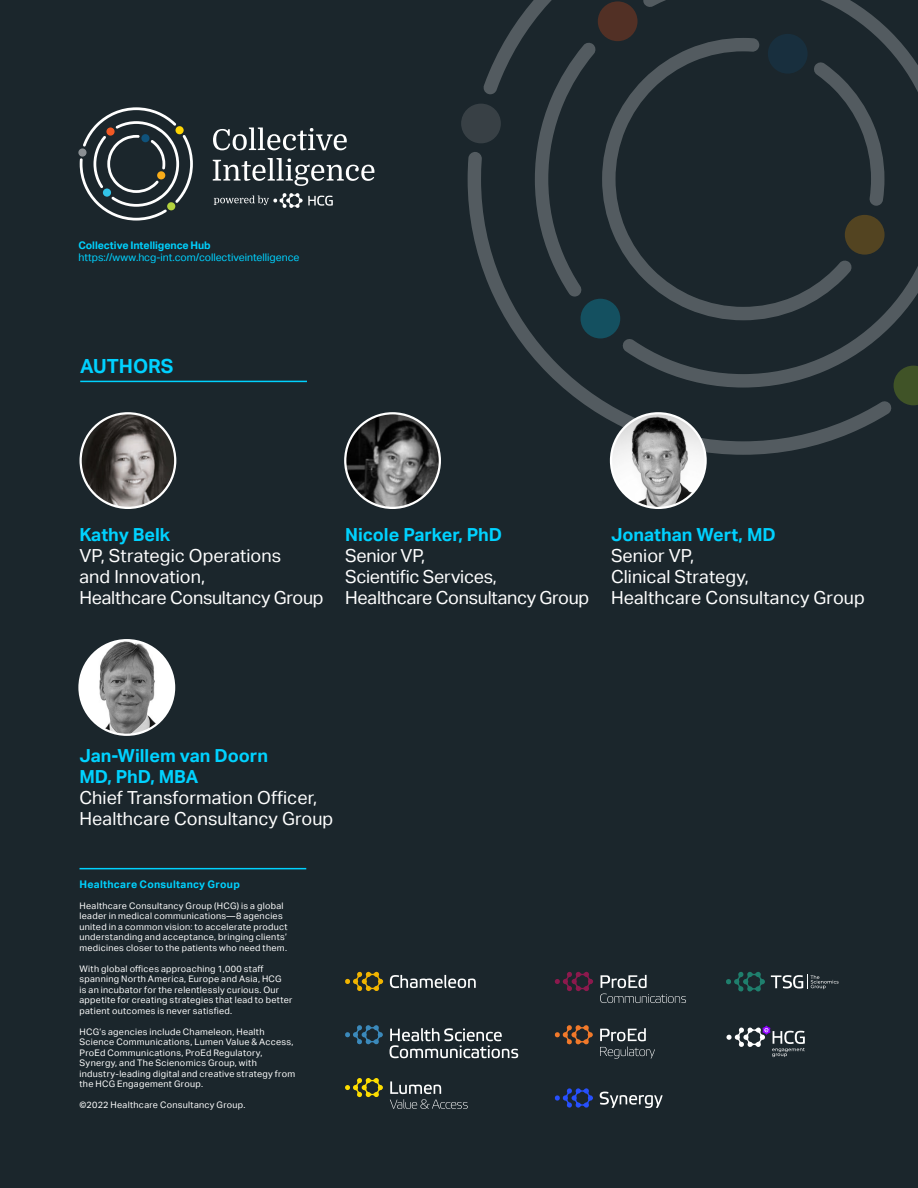
<style>
.page{position:relative;width:918px;height:1188px;background:#1b262c}
.page>*{position:absolute;margin:0;border:0;box-sizing:border-box;transform-origin:0 0}
.Last_page_authors_he{font:700 19.5px "Aktiv Grotesk";color:#00d1ff}
.Last_page_title{font:18px/21px "Aktiv Grotesk";color:#fff}
.Last_page_author_nam{font:700 18px/21px "Aktiv Grotesk";color:#00d2ff}
.Last_page_author_nam-2{font:700 18px "Aktiv Grotesk";color:#00d1ff}
.Disclaimer_copy{font:10.5px "Aktiv Grotesk";letter-spacing:-.005em;color:#00d2ff}
.Last_page_contact_de{font:700 10.5px "Aktiv Grotesk";letter-spacing:.025em;color:#00d2ff}
.Disclaimer_copy-2{font:700 10.5px "Aktiv Grotesk";letter-spacing:-.005em;color:#00d2ff}
.Last_page_contact_de-2{font:9px/10.5px "Aktiv Grotesk";letter-spacing:.03em;color:#fff}
</style>
<div class="page">
<svg style="left:80px;top:107px;width:113px;height:114px"></svg>
<div style="left:176px;top:126px;width:8px;height:8px;background:#fed503;border-radius:50%"></div>
<div style="left:78px;top:148px;width:9px;height:9px;background:#8a8f93;border-radius:50%"></div>
<div style="left:167px;top:202px;width:8px;height:8px;background:#b4d33e;border-radius:50%"></div>
<div style="left:103px;top:189px;width:8px;height:8px;background:#32c3e8;border-radius:50%"></div>
<svg style="left:106px;top:127px;width:9px;height:9px"></svg>
<div style="left:141px;top:134px;width:9px;height:8px;background:#0f527b;border-radius:50%"></div>
<div style="left:157px;top:171px;width:8px;height:8px;background:#faad19;border-radius:50%"></div>
<svg style="left:213px;top:128px;width:161px;height:58px"></svg>
<svg style="left:214px;top:193px;width:119px;height:15px"></svg>
<svg style="left:468px;top:152px;width:424px;height:303px"></svg>
<svg style="left:483px;top:0;width:139px;height:297px"></svg>
<svg style="left:622px;top:0;width:296px;height:388px"></svg>
<div style="left:461px;top:104px;width:40px;height:39px;background:#384045;border-radius:50%"></div>
<svg style="left:894px;top:366px;width:24px;height:39px"></svg>
<div style="left:581px;top:299px;width:39px;height:39px;background:#145060;border-radius:50%"></div>
<div style="left:598px;top:1px;width:40px;height:40px;background:#523025;border-radius:50%"></div>
<div style="left:768px;top:34px;width:40px;height:40px;background:#182f3e;border-radius:50%"></div>
<div style="left:845px;top:215px;width:40px;height:40px;background:#534421;border-radius:50%"></div>
<svg style="left:390px;top:975px;width:86px;height:13px"></svg>
<svg style="left:345px;top:972px;width:38px;height:19px"></svg>
<svg style="left:390px;top:1028px;width:128px;height:30px"></svg>
<svg style="left:345px;top:1025px;width:38px;height:20px"></svg>
<svg style="left:345px;top:1078px;width:38px;height:20px"></svg>
<svg style="left:390px;top:1081px;width:78px;height:28px"></svg>
<svg style="left:601px;top:975px;width:46px;height:13px"></svg>
<svg style="left:600px;top:994px;width:86px;height:9px"></svg>
<svg style="left:555px;top:972px;width:38px;height:20px"></svg>
<svg style="left:600px;top:1028px;width:46px;height:13px"></svg>
<svg style="left:600px;top:1047px;width:55px;height:12px"></svg>
<svg style="left:555px;top:1025px;width:38px;height:20px"></svg>
<svg style="left:600px;top:1092px;width:63px;height:16px"></svg>
<svg style="left:555px;top:1088px;width:38px;height:20px"></svg>
<svg style="left:726px;top:972px;width:39px;height:20px"></svg>
<svg style="left:771px;top:974px;width:68px;height:15px"></svg>
<svg style="left:726px;top:1026px;width:79px;height:31px"></svg>
<hr style="left:80px;top:868px;width:226px;height:1px;background:#00d2ff">
<hr style="left:80px;top:381px;width:227px;height:1px;background:#00d2ff">
<img style="left:80px;top:640px;width:94px;height:95px;border-radius:47px">
<div style="left:78px;top:639px;width:97px;height:97px;border:2px solid #fff;border-radius:50%"></div>
<img style="left:346px;top:413px;width:93px;height:95px">
<div style="left:344px;top:412px;width:97px;height:97px;border:2px solid #fff;border-radius:50%"></div>
<img style="left:611px;top:413px;width:95px;height:95px;border-radius:47px">
<div style="left:610px;top:412px;width:97px;height:97px;border:2px solid #fff;border-radius:50%"></div>
<img style="left:81px;top:413px;width:94px;height:95px;border-radius:47px">
<div style="left:80px;top:412px;width:96px;height:97px;border:2px solid #fff;border-radius:50%"></div>
<p class="Disclaimer_copy-2" style="left:78px;top:239px;width:134px">Collective Intelligence Hub</p>
<p class="Disclaimer_copy" style="left:78px;top:252px;width:223px">https://www.hcg-int.com/collectiveintelligence</p>
<p class="Last_page_authors_he" style="left:80px;top:355px;width:95px">AUTHORS</p>
<p class="Last_page_author_nam" style="left:80px;top:524px;width:92px">Kathy Belk</p>
<p class="Last_page_title" style="left:80px;top:545px;width:246px">VP, Strategic Operations<br>and Innovation,<br>Healthcare Consultancy Group</p>
<p class="Last_page_author_nam" style="left:345px;top:524px;width:158px">Nicole Parker, PhD</p>
<p class="Last_page_title" style="left:345px;top:545px;width:246px">Senior VP,<br>Scientific Services,<br>Healthcare Consultancy Group</p>
<p class="Last_page_author_nam-2" style="left:611px;top:524px;width:166px">Jonathan Wert, MD</p>
<p class="Last_page_title" style="left:611px;top:545px;width:255px">Senior VP,<br>Clinical Strategy,<br>Healthcare Consultancy Group</p>
<p class="Last_page_author_nam" style="left:80px;top:745px;width:190px">Jan-Willem van Doorn<br>MD, PhD, MBA</p>
<p class="Last_page_title" style="left:80px;top:787px;width:255px">Chief Transformation Officer,<br>Healthcare Consultancy Group</p>
<p class="Last_page_contact_de" style="left:80px;top:878px;width:162px">Healthcare Consultancy Group</p>
<p class="Last_page_contact_de-2" style="left:80px;top:900px;width:210px">Healthcare Consultancy Group (HCG) is a global leader in medical communications—8 agencies united in a common vision: to accelerate product understanding and acceptance, bringing clients’ medicines closer to the patients who need them.</p>
<p class="Last_page_contact_de-2" style="left:80px;top:963px;width:214px">With global offices approaching 1,000 staff spanning North America, Europe and Asia, HCG<br>is an incubator for the relentlessly curious. Our appetite for creating strategies that lead to better patient outcomes is never satisfied.</p>
<p class="Last_page_contact_de-2" style="left:80px;top:1026px;width:217px">HCG’s agencies include Chameleon, Health Science Communications, Lumen Value &amp; Access, ProEd Communications, ProEd Regulatory, Synergy, and The Scienomics Group, with industry-leading digital and creative strategy from the HCG Engagement Group.</p>
<p class="Last_page_contact_de-2" style="left:80px;top:1100px;width:168px">©2022 Healthcare Consultancy Group.</p>
</div>
